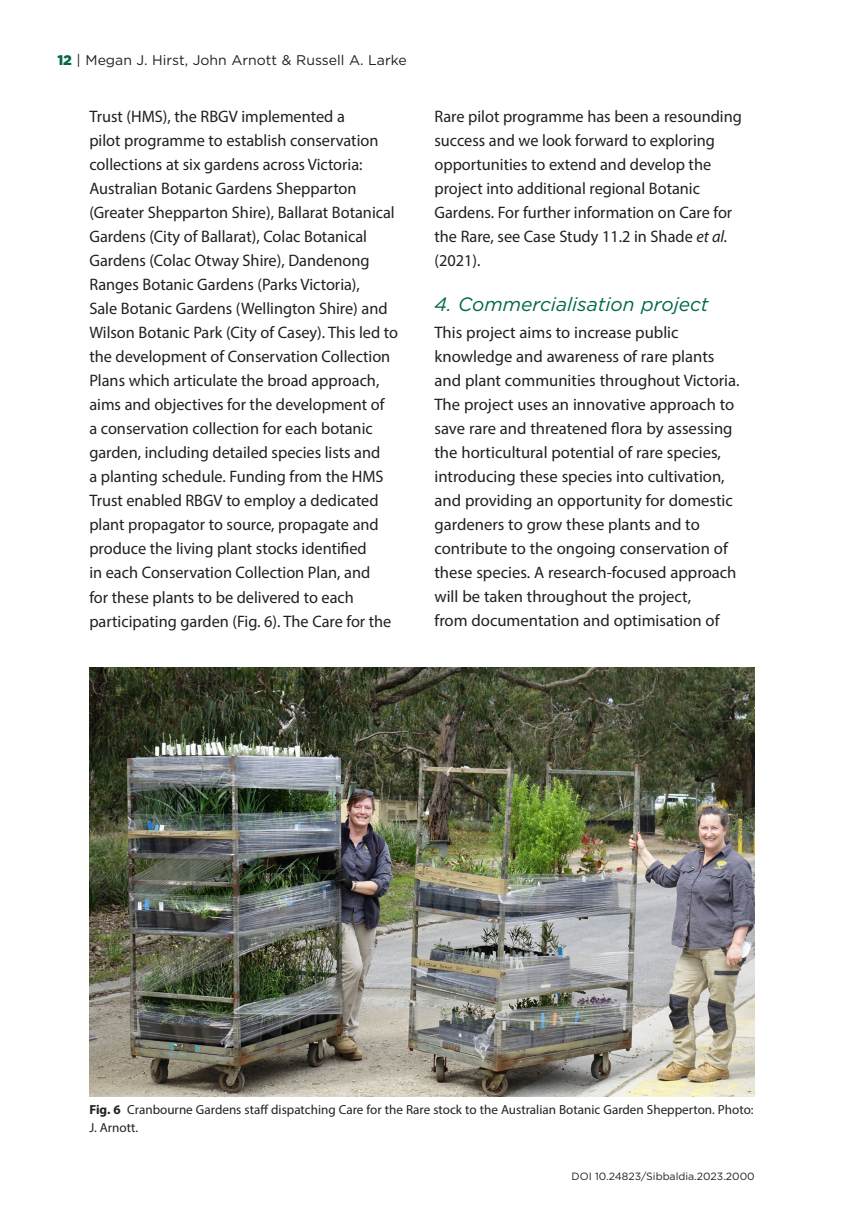
<style>
.page{position:relative;width:864px;height:1226px;background:#fff}
.page>*{position:absolute;margin:0;border:0;box-sizing:border-box;transform-origin:0 0}
.b_head{font:italic 19.25px "Gotham";color:#01674d}
.text_indent{font:16.62px/24px "Myriad Pro";color:#231f20}
.text{font:16.62px/24px "Myriad Pro";color:#231f20}
.t1{font:14px "Gotham";color:#231f20}
.captions{font:13.12px/17.5px "Myriad Pro";color:#231f20}
.t2{font:10.5px "Gotham";color:#231f20}
.s1{font-weight:900;color:#01674d}
.s2{font-style:italic}
.s3{font-weight:700}
</style>
<div class="page">
<img style="left:89px;top:667px;width:665px;height:428px">
<p class="t1" style="left:57px;top:51px;width:350px"><span class="s1">12</span> | Megan J. Hirst, John Arnott &amp; Russell A. Larke</p>
<p class="text_indent" style="left:89px;top:104px;width:310px">Trust (HMS), the RBGV implemented a<br>pilot programme to establish conservation collections at six gardens across Victoria:<br>Australian Botanic Gardens Shepparton (Greater Shepparton Shire), Ballarat Botanical Gardens (City of Ballarat), Colac Botanical Gardens (Colac Otway Shire), Dandenong Ranges Botanic Gardens (Parks Victoria),<br>Sale Botanic Gardens (Wellington Shire) and Wilson Botanic Park (City of Casey). This led to the development of Conservation Collection Plans which articulate the broad approach, aims and objectives for the development of<br>a conservation collection for each botanic garden, including detailed species lists and<br>a planting schedule. Funding from the HMS Trust enabled RBGV to employ a dedicated plant propagator to source, propagate and produce the living plant stocks identified<br>in each Conservation Collection Plan, and<br>for these plants to be delivered to each participating garden (Fig. 6). The Care for the</p>
<p class="text_indent" style="left:434px;top:104px;width:309px">Rare pilot programme has been a resounding success and we look forward to exploring opportunities to extend and develop the project into additional regional Botanic Gardens. For further information on Care for the Rare, see Case Study 11.2 in Shade <span class="s2">et al. </span>(2021).</p>
<p class="b_head" style="left:434px;top:292px;width:275px">4. Commercialisation project</p>
<p class="text" style="left:434px;top:319px;width:306px">This project aims to increase public knowledge and awareness of rare plants and plant communities throughout Victoria.<br>The project uses an innovative approach to save rare and threatened flora by assessing the horticultural potential of rare species, introducing these species into cultivation, and providing an opportunity for domestic gardeners to grow these plants and to contribute to the ongoing conservation of these species. A research-focused approach will be taken throughout the project,<br>from documentation and optimisation of</p>
<p class="captions" style="left:89px;top:1100px;width:665px"><span class="s3">Fig. 6</span> Cranbourne Gardens staff dispatching Care for the Rare stock to the Australian Botanic Garden Shepperton. Photo:<br>J. Arnott.</p>
<p class="t2" style="left:571px;top:1169px;width:185px">DOI 10.24823/Sibbaldia.2023.2000</p>
</div>
